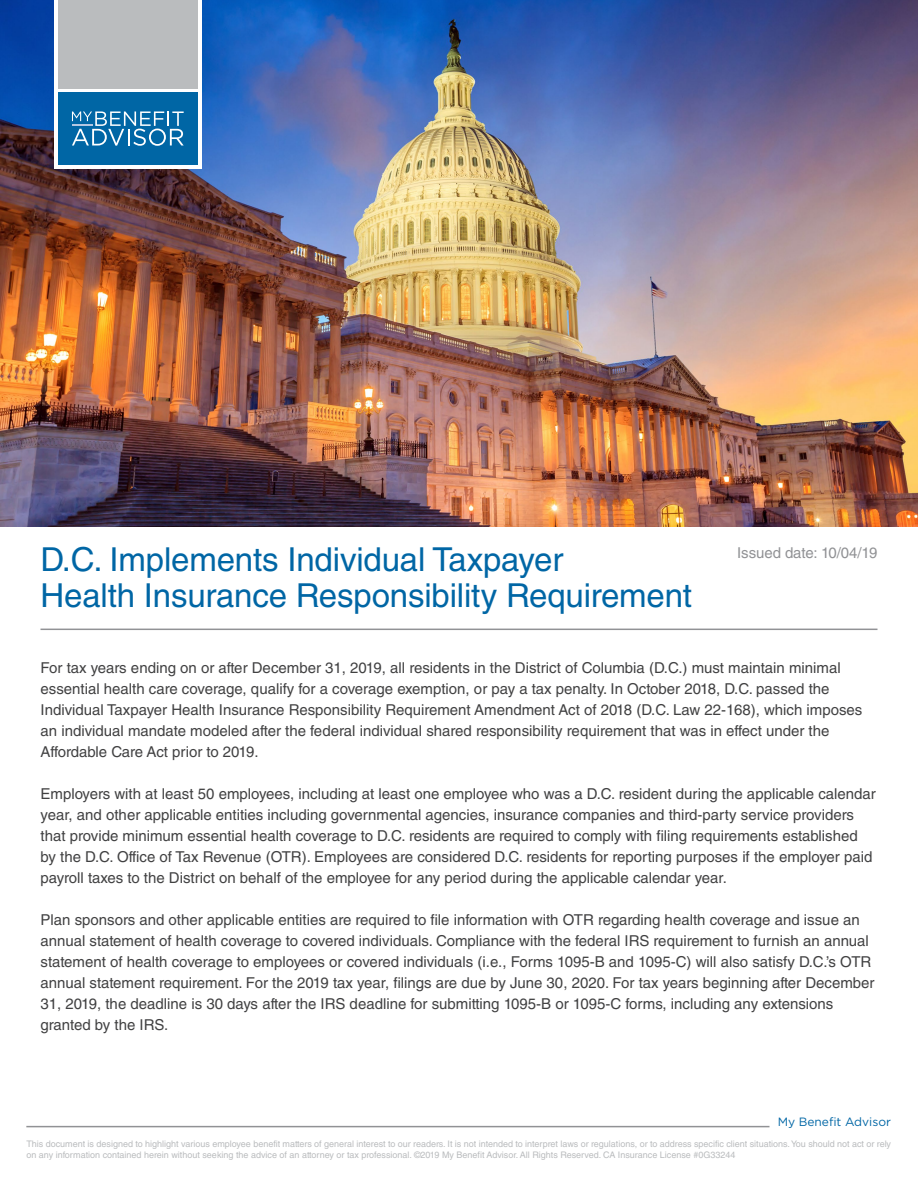
<style>
.page{position:relative;width:918px;height:1188px;background:#fff}
.page>*{position:absolute;margin:0;border:0;box-sizing:border-box;transform-origin:0 0}
.t1{font:33px "Helvetica LT Std";letter-spacing:-.005em;color:#0066a5}
.t2{font:15px/21px "Helvetica LT Std";color:#414142}
.t3{font:15px "Helvetica LT Std";letter-spacing:-.005em;color:#919295}
.t4{font:12px "Gotham";color:#0066a5}
.t5{font:9px/10.8px "Helvetica LT Std";color:#babcbe}
</style>
<div class="page">
<hr style="left:26px;top:1126px;width:744px;height:1px;background:#919295">
<img style="left:0;top:0;width:918px;height:526px">
<hr style="left:40px;top:629px;width:838px;height:1px;background:#919295">
<div style="left:54px;top:0;width:147px;height:169px;background:#fff"></div>
<div style="left:58px;top:92px;width:139px;height:73px;background:#0066a5"></div>
<svg style="left:72px;top:111px;width:112px;height:35px"></svg>
<hr style="left:72px;top:124px;width:20px;height:2px;background:#b3c7e2">
<div style="left:58px;top:0;width:139px;height:89px;background:#babcbe"></div>
<p class="t1" style="left:40px;top:540px;width:524px">D.C. Implements Individual Taxpayer</p>
<p class="t1" style="left:40px;top:576px;width:653px">Health Insurance Responsibility Requirement</p>
<p class="t3" style="left:737px;top:544px;width:142px">Issued date: 10/04/19</p>
<p class="t2" style="left:40px;top:657px;width:823px">For tax years ending on or after December 31, 2019, all residents in the District of Columbia (D.C.) must maintain minimal essential health care coverage, qualify for a coverage exemption, or pay a tax penalty. In October 2018, D.C. passed the Individual Taxpayer Health Insurance Responsibility Requirement Amendment Act of 2018 (D.C. Law 22-168), which imposes an individual mandate modeled after the federal individual shared responsibility requirement that was in effect under the Affordable Care Act prior to 2019.</p>
<p class="t2" style="left:40px;top:783px;width:837px">Employers with at least 50 employees, including at least one employee who was a D.C. resident during the applicable calendar year, and other applicable entities including governmental agencies, insurance companies and third-party service providers that provide minimum essential health coverage to D.C. residents are required to comply with filing requirements established by the D.C. Office of Tax Revenue (OTR). Employees are considered D.C. residents for reporting purposes if the employer paid payroll taxes to the District on behalf of the employee for any period during the applicable calendar year.</p>
<p class="t2" style="left:40px;top:909px;width:836px">Plan sponsors and other applicable entities are required to file information with OTR regarding health coverage and issue an annual statement of health coverage to covered individuals. Compliance with the federal IRS requirement to furnish an annual statement of health coverage to employees or covered individuals (i.e., Forms 1095-B and 1095-C) will also satisfy D.C.’s OTR annual statement requirement. For the 2019 tax year, filings are due by June 30, 2020. For tax years beginning after December 31, 2019, the deadline is 30 days after the IRS deadline for submitting 1095-B or 1095-C forms, including any extensions granted by the IRS.</p>
<p class="t4" style="left:778px;top:1114px;width:115px">My Benefit Advisor</p>
<p class="t5" style="left:26px;top:1139px;width:866px">This document is designed to highlight various employee benefit matters of general interest to our readers. It is not intended to interpret laws or regulations, or to address specific client situations. You should not act or rely on any information contained herein without seeking the advice of an attorney or tax professional. ©2019 My Benefit Advisor. All Rights Reserved. CA Insurance License #0G33244</p>
</div>
